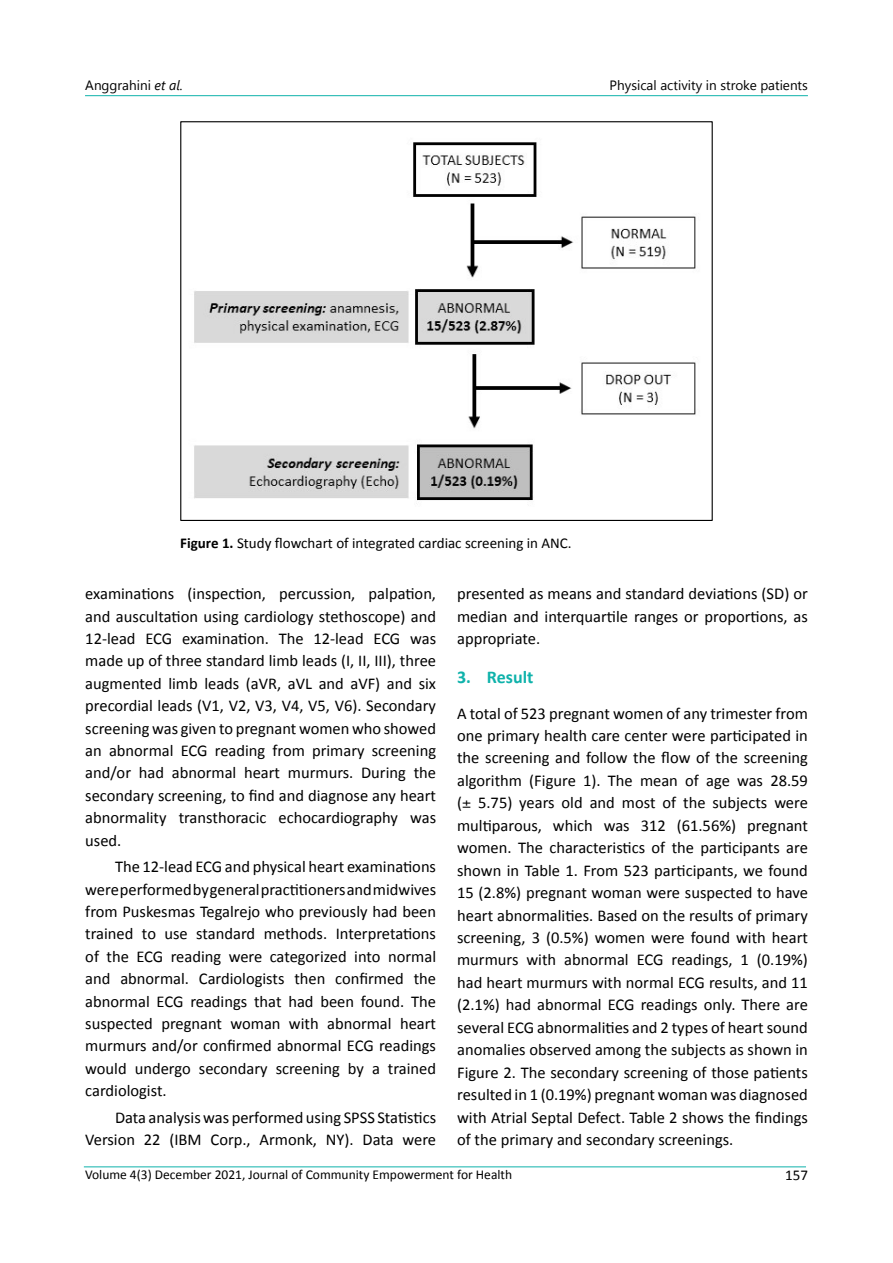
<style>
.page{position:relative;width:893px;height:1263px;background:#fff}
.page>*{position:absolute;margin:0;border:0;box-sizing:border-box;transform-origin:0 0}
.t1{font:700 18px "Calibri";color:#0fb2ab}
.t2{font:16.5px/22.4px "Calibri";color:#000;text-align:justify}
.t3{font:15px "Calibri";color:#000}
.t4{font:13.5px "Calibri";color:#000}
.t5{font:13.5px "Segoe UI";color:#000}
.s1{font-style:italic}
.s2{font-weight:700}
</style>
<div class="page">
<hr style="left:85px;top:95px;width:723px;height:1px;background:#0fb2ab">
<hr style="left:84px;top:1166px;width:722px;height:1px;background:#0fb2ab">
<img style="left:194px;top:142px;width:502px;height:359px">
<p class="t5" style="left:85px;top:76px;width:99px">Anggrahini <span class="s1">et al.</span></p>
<p class="t5" style="left:610px;top:76px;width:200px">Physical activity in stroke patients</p>
<p class="t3" style="left:180px;top:533px;width:393px"><span class="s2">Figure 1.</span> Study flowchart of integrated cardiac screening in ANC.</p>
<p class="t2" style="left:85px;top:582px;width:352px">examinations (inspection, percussion, palpation, and auscultation using cardiology stethoscope) and 12-lead ECG examination. The 12-lead ECG was made up of three standard limb leads (I, II, III), three augmented limb leads (aVR, aVL and aVF) and six precordial leads (V1, V2, V3, V4, V5, V6). Secondary screening was given to pregnant women who showed an abnormal ECG reading from primary screening and/or had abnormal heart murmurs. During the secondary screening, to find and diagnose any heart abnormality transthoracic echocardiography was used.</p>
<p class="t2" style="left:85px;top:855px;width:352px;text-indent:30px">The 12-lead ECG and physical heart examinations were performed by general practitioners and midwives from Puskesmas Tegalrejo who previously had been trained to use standard methods. Interpretations of the ECG reading were categorized into normal and abnormal. Cardiologists then confirmed the abnormal ECG readings that had been found. The suspected pregnant woman with abnormal heart murmurs and/or confirmed abnormal ECG readings would undergo secondary screening by a trained cardiologist.</p>
<p class="t2" style="left:85px;top:1105px;width:352px;text-align:right">Data analysis was performed using SPSS Statistics<br>Version 22 (IBM Corp., Armonk, NY). Data were</p>
<p class="t2" style="left:457px;top:582px;width:352px">presented as means and standard deviations (SD) or median and interquartile ranges or proportions, as appropriate.</p>
<p class="t1" style="left:457px;top:665px;width:78px">3. Result</p>
<p class="t2" style="left:457px;top:701px;width:352px">A total of 523 pregnant women of any trimester from one primary health care center were participated in the screening and follow the flow of the screening algorithm (Figure 1). The mean of age was 28.59 ( 5.75) years old and most of the subjects were multiparous, which was 312 (61.56%) pregnant women. The characteristics of the participants are shown in Table 1. From 523 participants, we found 15 (2.8%) pregnant woman were suspected to have heart abnormalities. Based on the results of primary screening, 3 (0.5%) women were found with heart murmurs with abnormal ECG readings, 1 (0.19%) had heart murmurs with normal ECG results, and 11 (2.1%) had abnormal ECG readings only. There are several ECG abnormalities and 2 types of heart sound anomalies observed among the subjects as shown in Figure 2. The secondary screening of those patients resulted in 1 (0.19%) pregnant woman was diagnosed with Atrial Septal Defect. Table 2 shows the findings of the primary and secondary screenings.</p>
<p class="t4" style="left:85px;top:1166px;width:429px">Volume 4(3) December 2021, Journal of Community Empowerment for Health</p>
<p class="t3" style="left:785px;top:1165px;width:24px">157</p>
</div>
